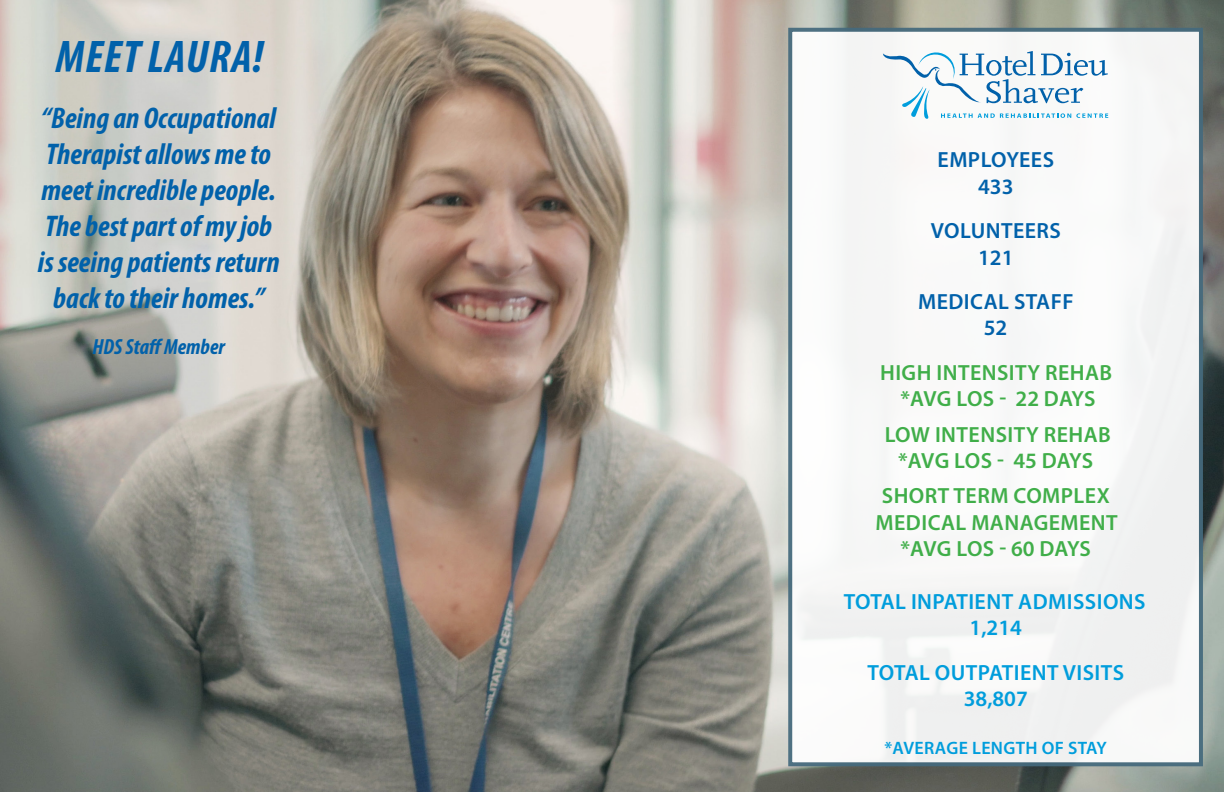
<style>
.page{position:relative;width:1224px;height:792px;background:#fff}
.page>*{position:absolute;margin:0;border:0;box-sizing:border-box;transform-origin:0 0}
.t1{font:italic 700 condensed 46px "Myriad Pro";letter-spacing:.02em;color:#0161aa}
.t2{font:italic 700 condensed 30px/36px "Myriad Pro";color:#0161aa;text-align:center}
.t3{font:600 22px/26.4px "Myriad Pro";letter-spacing:.02em;color:#40ae49;text-align:center}
.t4{font:600 22px "Myriad Pro";letter-spacing:.02em;color:#009ddc}
.t5{font:600 22px "Myriad Pro";letter-spacing:.02em;color:#0161aa}
.t6{font:600 22px "Myriad Pro";color:#40ae49}
.t7{font:italic 700 condensed 22px "Myriad Pro";color:#0161aa}
.t8{font:600 18px "Myriad Pro";letter-spacing:.02em;color:#009ddc}
</style>
<div class="page">
<img style="left:0;top:0;width:1224px;height:792px">
<div style="left:788px;top:28px;width:415px;height:738px;background:#f8f8f8;border:4px solid #456a7d"></div>
<svg style="left:883px;top:52px;width:225px;height:66px"></svg>
<p class="t1" style="left:56px;top:28px;width:209px">MEET LAURA!</p>
<p class="t2" style="left:38px;top:99px;width:243px">“Being an Occupational<br>Therapist allows me to meet incredible people.<br>The best part of my job is seeing patients return back to their homes.”</p>
<p class="t7" style="left:92px;top:333px;width:134px">HDS Staff Member</p>
<p class="t5" style="left:938px;top:146px;width:118px">EMPLOYEES</p>
<p class="t5" style="left:978px;top:172px;width:37px">433</p>
<p class="t5" style="left:931px;top:217px;width:132px">VOLUNTEERS</p>
<p class="t5" style="left:978px;top:243px;width:37px">121</p>
<p class="t5" style="left:918px;top:288px;width:157px">MEDICAL STAFF</p>
<p class="t5" style="left:984px;top:314px;width:25px">52</p>
<p class="t3" style="left:880px;top:359px;width:234px">HIGH INTENSITY REHAB *AVG LOS - 22 DAYS</p>
<p class="t3" style="left:885px;top:420px;width:228px">LOW INTENSITY REHAB *AVG LOS - 45 DAYS</p>
<p class="t3" style="left:882px;top:482px;width:229px">SHORT TERM COMPLEX</p>
<p class="t3" style="left:876px;top:509px;width:244px">MEDICAL MANAGEMENT</p>
<p class="t6" style="left:900px;top:535px;width:192px">*AVG LOS - 60 DAYS</p>
<p class="t4" style="left:844px;top:588px;width:304px">TOTAL INPATIENT ADMISSIONS</p>
<p class="t4" style="left:970px;top:614px;width:54px">1,214</p>
<p class="t4" style="left:868px;top:658px;width:258px">TOTAL OUTPATIENT VISITS</p>
<p class="t4" style="left:964px;top:685px;width:66px">38,807</p>
<p class="t8" style="left:885px;top:737px;width:224px">*AVERAGE LENGTH OF STAY</p>
</div>
